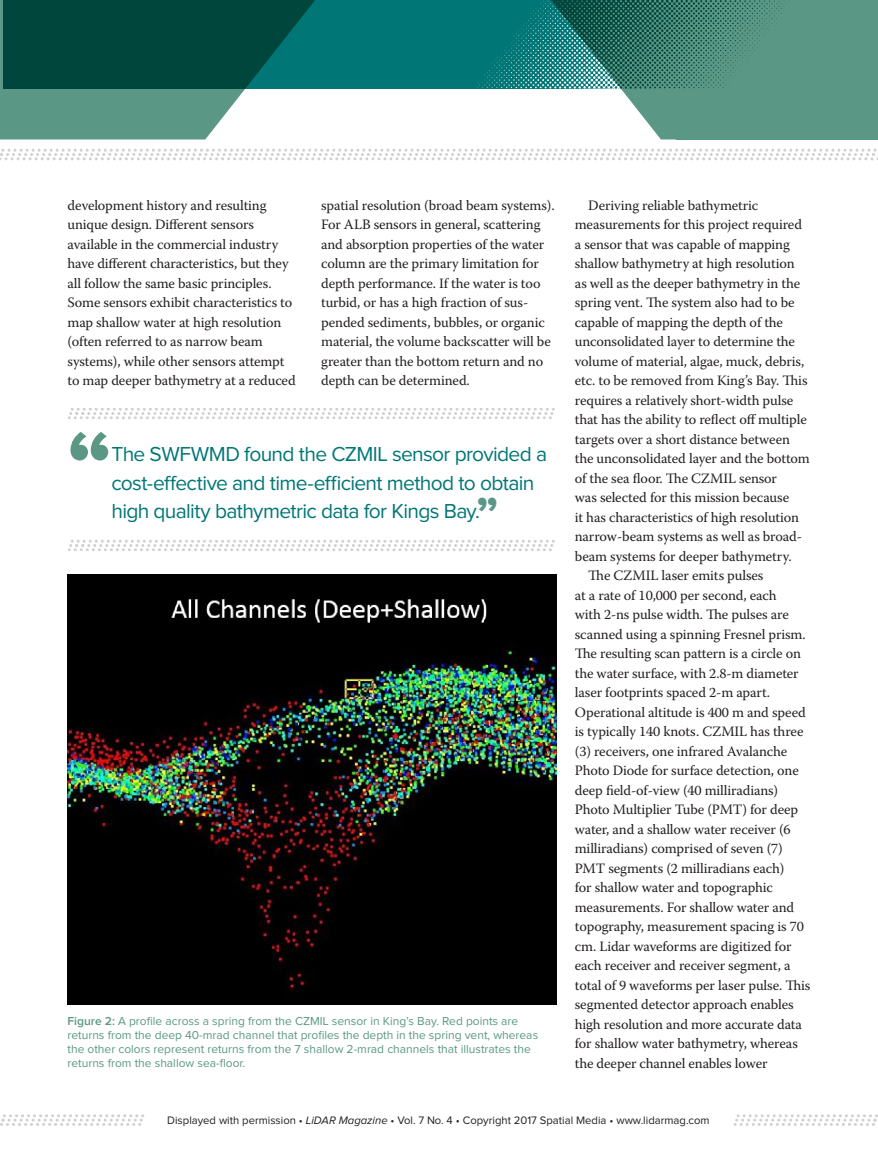
<style>
.page{position:relative;width:878px;height:1161px;background:#fff}
.page>*{position:absolute;margin:0;border:0;box-sizing:border-box;transform-origin:0 0}
.t1{font:90px "Proxima Nova Extrabld";color:#5a9885}
.t2{font:21px/28.5px "Proxima Nova";letter-spacing:-.03em;color:#007776}
.t3{font:14.25px/19.5px "Warnock Pro";letter-spacing:-.01em;color:#231f20}
.t4{font:12px/14.2px "Proxima Nova";color:#5a9885}
.t5{font:11.25px "Proxima Nova";color:#231f20}
.s1{font-family:"Proxima Nova Extrabld";font-size:43.5px;color:#5a9885}
.s2{font-weight:600}
.s3{font-style:italic}
</style>
<div class="page">
<svg style="left:0;top:149px;width:878px;height:11px"></svg>
<img style="left:68px;top:574px;width:488px;height:430px">
<svg style="left:551px;top:88px;width:126px;height:52px"></svg>
<div style="left:677px;top:0;width:201px;height:140px;background:#5a9885"></div>
<svg style="left:0;top:0;width:315px;height:140px;fill:#5a9885"></svg>
<img style="left:4px;top:0;width:785px;height:88px">
<svg style="left:68px;top:408px;width:487px;height:11px"></svg>
<svg style="left:68px;top:540px;width:487px;height:11px"></svg>
<svg style="left:0;top:1114px;width:878px;height:12px"></svg>
<p class="t3" style="left:68px;top:195px;width:230px">development history and resulting unique design. Different sensors available in the commercial industry have different characteristics, but they all follow the same basic principles.<br>Some sensors exhibit characteristics to map shallow water at high resolution (often referred to as narrow beam systems), while other sensors attempt to map deeper bathymetry at a reduced</p>
<p class="t3" style="left:321px;top:195px;width:235px">spatial resolution (broad beam systems).<br>For ALB sensors in general, scattering and absorption properties of the water column are the primary limitation for depth performance. If the water is too turbid, or has a high fraction of sus&shy;pended sediments, bubbles, or organic material, the volume backscatter will be greater than the bottom return and no depth can be determined.</p>
<p class="t3" style="left:588px;top:195px;width:172px">Deriving reliable bathymetric</p>
<p class="t3" style="left:575px;top:215px;width:229px">measurements for this project required</p>
<p class="t3" style="left:575px;top:234px;width:216px">a sensor that was capable of mapping</p>
<p class="t3" style="left:575px;top:254px;width:221px">shallow bathymetry at high resolution</p>
<p class="t3" style="left:575px;top:273px;width:227px">as well as the deeper bathymetry in the</p>
<p class="t3" style="left:575px;top:293px;width:221px">spring vent. The system also had to be</p>
<p class="t3" style="left:575px;top:312px;width:210px">capable of mapping the depth of the</p>
<p class="t3" style="left:575px;top:332px;width:222px">unconsolidated layer to determine the</p>
<p class="t3" style="left:575px;top:351px;width:231px">volume of material, algae, muck, debris,</p>
<p class="t3" style="left:575px;top:371px;width:234px">etc. to be removed from King’s Bay. This</p>
<p class="t3" style="left:575px;top:390px;width:220px">requires a relatively short-width pulse</p>
<p class="t3" style="left:575px;top:410px;width:233px">that has the ability to reflect off multiple</p>
<p class="t3" style="left:575px;top:429px;width:216px">targets over a short distance between</p>
<p class="t3" style="left:575px;top:449px;width:236px">the unconsolidated layer and the bottom</p>
<p class="t3" style="left:575px;top:468px;width:204px">of the sea floor. The CZMIL sensor</p>
<p class="t3" style="left:575px;top:488px;width:216px">was selected for this mission because</p>
<p class="t3" style="left:575px;top:507px;width:226px">it has characteristics of high resolution</p>
<p class="t3" style="left:575px;top:527px;width:229px">narrow-beam systems as well as broad-</p>
<p class="t3" style="left:575px;top:546px;width:218px">beam systems for deeper bathymetry.</p>
<p class="t3" style="left:588px;top:566px;width:177px">The CZMIL laser emits pulses</p>
<p class="t3" style="left:575px;top:585px;width:203px">at a rate of 10,000 per second, each</p>
<p class="t3" style="left:575px;top:605px;width:215px">with 2-ns pulse width. The pulses are</p>
<p class="t3" style="left:575px;top:624px;width:232px">scanned using a spinning Fresnel prism.</p>
<p class="t3" style="left:575px;top:644px;width:228px">The resulting scan pattern is a circle on</p>
<p class="t3" style="left:575px;top:663px;width:225px">the water surface, with 2.8-m diameter</p>
<p class="t3" style="left:575px;top:683px;width:197px">laser footprints spaced 2-m apart.</p>
<p class="t3" style="left:575px;top:702px;width:232px">Operational altitude is 400 m and speed</p>
<p class="t3" style="left:575px;top:722px;width:230px">is typically 140 knots. CZMIL has three</p>
<p class="t3" style="left:575px;top:741px;width:214px">(3) receivers, one infrared Avalanche</p>
<p class="t3" style="left:575px;top:761px;width:225px">Photo Diode for surface detection, one</p>
<p class="t3" style="left:575px;top:780px;width:205px">deep field-of-view (40 milliradians)</p>
<p class="t3" style="left:575px;top:800px;width:225px">Photo Multiplier Tube (PMT) for deep</p>
<p class="t3" style="left:575px;top:819px;width:217px">water, and a shallow water receiver (6</p>
<p class="t3" style="left:575px;top:839px;width:209px">milliradians) comprised of seven (7)</p>
<p class="t3" style="left:575px;top:858px;width:211px">PMT segments (2 milliradians each)</p>
<p class="t3" style="left:575px;top:878px;width:200px">for shallow water and topographic</p>
<p class="t3" style="left:575px;top:897px;width:221px">measurements. For shallow water and</p>
<p class="t3" style="left:575px;top:916px;width:230px">topography, measurement spacing is 70</p>
<p class="t3" style="left:575px;top:936px;width:218px">cm. Lidar waveforms are digitized for</p>
<p class="t3" style="left:575px;top:955px;width:217px">each receiver and receiver segment, a</p>
<p class="t3" style="left:575px;top:975px;width:237px">total of 9 waveforms per laser pulse. This</p>
<p class="t3" style="left:575px;top:994px;width:220px">segmented detector approach enables</p>
<p class="t3" style="left:575px;top:1014px;width:229px">high resolution and more accurate data</p>
<p class="t3" style="left:575px;top:1033px;width:225px">for shallow water bathymetry, whereas</p>
<p class="t3" style="left:575px;top:1053px;width:194px">the deeper channel enables lower</p>
<h1 class="t1" style="left:68px;top:411px;width:46px">“</h1>
<h2 class="t2" style="left:111px;top:441px;width:437px">The SWFWMD found the CZMIL sensor provided a cost-effective and time-efficient method to obtain high quality bathymetric data for Kings Bay.<span class="s1">”</span></h2>
<p class="t4" style="left:68px;top:1014px;width:472px"><span class="s2">Figure 2:</span> A profile across a spring from the CZMIL sensor in King’s Bay. Red points are returns from the deep 40-mrad channel that profiles the depth in the spring vent, whereas the other colors represent returns from the 7 shallow 2-mrad channels that illustrates the returns from the shallow sea-floor.</p>
<p class="t5" style="left:167px;top:1114px;width:544px">Displayed with permission • <span class="s3">LiDAR Magazine</span> • Vol. 7 No. 4 • Copyright 2017 Spatial Media • www.lidarmag.com</p>
</div>
